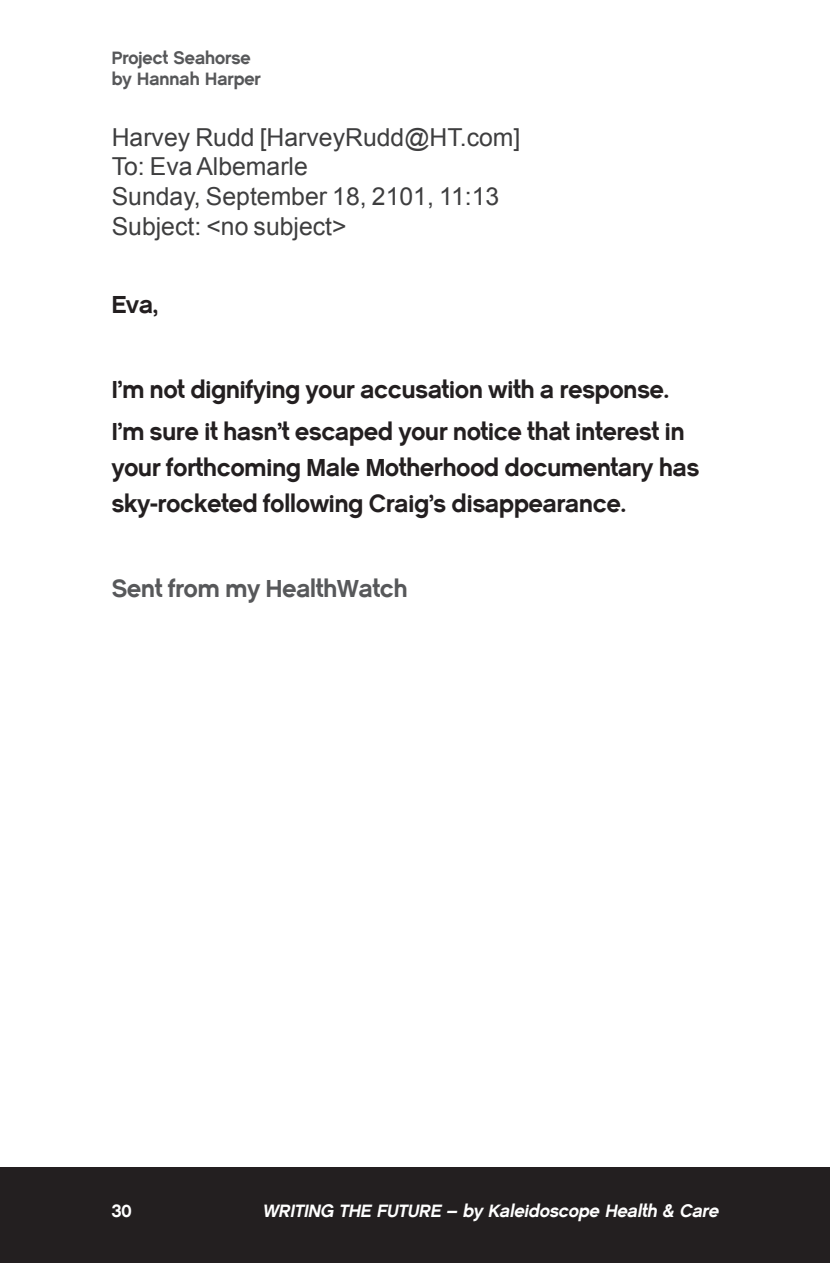
<style>
.page{position:relative;width:830px;height:1263px;background:#fff}
.page>*{position:absolute;margin:0;border:0;box-sizing:border-box;transform-origin:0 0}
.P_no_indent{font:500 24.75px/36px "CM Sans Serif";color:#231f20}
.P_no_indent_email{font:24.75px "Arial";color:#3e3e3f}
.P_no_indent-2{font:500 24.75px "CM Sans Serif";color:#57585a}
.t1{font:italic 500 18px "CM Sans Serif";color:#fff}
.t2{font:500 18px/20.2px "CM Sans Serif";color:#57585a}
.t3{font:500 18px "CM Sans Serif";color:#fff}
</style>
<div class="page">
<div style="left:0;top:1167px;width:829px;height:96px;background:#231f20"></div>
<p class="t2" style="left:112px;top:48px;width:150px">Project Seahorse by Hannah Harper</p>
<p class="P_no_indent_email" style="left:112px;top:121px;width:410px">Harvey Rudd [HarveyRudd@HT.com]</p>
<p class="P_no_indent_email" style="left:112px;top:150px;width:197px">To: Eva Albemarle</p>
<p class="P_no_indent_email" style="left:112px;top:180px;width:389px">Sunday, September 18, 2101, 11:13</p>
<p class="P_no_indent_email" style="left:112px;top:210px;width:236px">Subject: &lt;no subject&gt;</p>
<p class="P_no_indent" style="left:112px;top:286px;width:48px">Eva,</p>
<p class="P_no_indent" style="left:112px;top:371px;width:558px">I’m not dignifying your accusation with a response.</p>
<p class="P_no_indent" style="left:112px;top:413px;width:588px">I’m sure it hasn’t escaped your notice that interest in your forthcoming Male Motherhood documentary has sky-rocketed following Craig’s disappearance.</p>
<p class="P_no_indent-2" style="left:112px;top:573px;width:297px">Sent from my HealthWatch</p>
<p class="t3" style="left:112px;top:1200px;width:21px">30</p>
<p class="t1" style="left:262px;top:1200px;width:461px">WRITING THE FUTURE – by Kaleidoscope Health &amp; Care</p>
</div>
